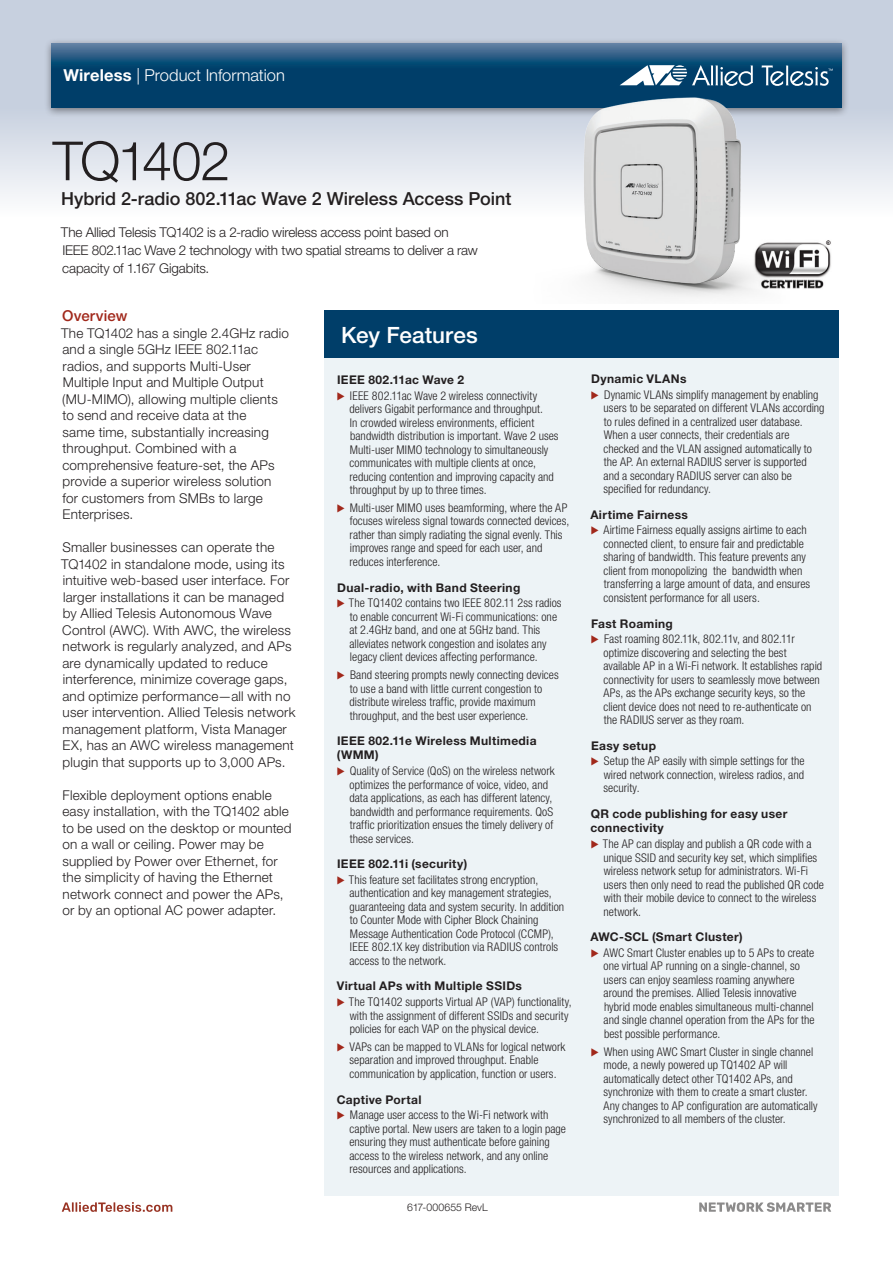
<style>
.page{position:relative;width:893px;height:1263px;background:#fff}
.page>*{position:absolute;margin:0;border:0;box-sizing:border-box;transform-origin:0 0}
.t1{font:300 54px "Helvetica Neue";letter-spacing:-.045em;color:#231f20}
.t2{font:500 22.5px "Helvetica Neue";color:#fff}
.t3{font:500 18px "Helvetica Neue";color:#231f20}
.t4{font:300 16.5px "Helvetica Neue";color:#fff}
.t5{font:500 15px "Helvetica Neue";letter-spacing:.01em;color:#a1281b}
.t6{font:300 13.5px/16.5px "Helvetica Neue";letter-spacing:.015em;color:#231f20}
.t7{font:300 13.5px/18px "Helvetica Neue";letter-spacing:-.015em;color:#231f20}
.t8{font:300 condensed 12px/13.5px "Helvetica Neue";letter-spacing:.005em;color:#231f20}
.t9{font:700 12px/14.4px "Helvetica Neue";letter-spacing:.03em;color:#231f20}
.t10{font:300 10.5px "Helvetica Neue";letter-spacing:.005em;color:#231f20}
.s1{font-weight:700}
.s2{font-weight:700;font-stretch:normal}
.s3{font-family:"Allied Telesis";font-stretch:normal;font-size:13.5px;color:#a1281b}
</style>
<div class="page">
<div style="left:324px;top:322px;width:514px;height:873px;background:#edf3f6"></div>
<div style="left:324px;top:310px;width:514px;height:47px;background:#003e69"></div>
<div style="left:0;top:0;width:893px;height:217px;background:linear-gradient(to bottom,#b9c4d7,#f0f2f6)"></div>
<div style="left:43px;top:38px;width:807px;height:80px;background:#231f20;opacity:.5"></div>
<svg style="left:51px;top:43px;width:791px;height:65px;background:#164e78"></svg>
<svg style="left:762px;top:66px;width:71px;height:21px"></svg>
<svg style="left:620px;top:65px;width:133px;height:22px"></svg>
<svg style="left:62px;top:1202px;width:110px;height:10px"></svg>
<svg style="left:699px;top:1202px;width:132px;height:10px"></svg>
<img style="left:431px;top:90px;width:455px;height:208px">
<h3 class="t4" style="left:63px;top:65px;width:223px"><span class="s1">Wireless</span> | Product Information</h3>
<h1 class="t1" style="left:53px;top:128px;width:179px">TQ1402</h1>
<h3 class="t3" style="left:61px;top:188px;width:452px">Hybrid 2-radio 802.11ac Wave 2 Wireless Access Point</h3>
<p class="t7" style="left:61px;top:223px;width:418px">The Allied Telesis TQ1402 is a 2-radio wireless access point based on<br>IEEE 802.11ac Wave 2 technology with two spatial streams to deliver a raw capacity of 1.167 Gigabits.</p>
<p class="t5" style="left:62px;top:307px;width:67px">Overview</p>
<p class="t6" style="left:61px;top:324px;width:229px">The TQ1402 has a single 2.4GHz radio and a single 5GHz IEEE 802.11ac radios, and supports Multi-User<br>Multiple Input and Multiple Output (MU-MIMO), allowing multiple clients to send and receive data at the<br>same time, substantially increasing throughput. Combined with a comprehensive feature-set, the APs provide a superior wireless solution<br>for customers from SMBs to large<br>Enterprises.</p>
<p class="t6" style="left:61px;top:539px;width:236px">Smaller businesses can operate the TQ1402 in standalone mode, using its intuitive web-based user interface. For larger installations it can be managed by Allied Telesis Autonomous Wave Control (AWC). With AWC, the wireless network is regularly analyzed, and APs are dynamically updated to reduce interference, minimize coverage gaps, and optimize performance—all with no user intervention. Allied Telesis network management platform, Vista Manager EX, has an AWC wireless management plugin that supports up to 3,000 APs.</p>
<p class="t6" style="left:62px;top:786px;width:231px">Flexible deployment options enable easy installation, with the TQ1402 able to be used on the desktop or mounted on a wall or ceiling. Power may be supplied by Power over Ethernet, for the simplicity of having the Ethernet network connect and power the APs, or by an optional AC power adapter.</p>
<h2 class="t2" style="left:324px;top:322px;width:155px"><sub>ۼ</sub> Key Features</h2>
<p class="t8" style="left:337px;top:372px;width:202px;line-height:15.6px"><span class="s2">IEEE 802.11ac Wave 2<br></span><span class="s3">ۼ</span> IEEE 802.11ac Wave 2 wireless connectivity</p>
<p class="t8" style="left:349px;top:402px;width:211px">delivers Gigabit performance and throughput.<br>In crowded wireless environments, efficient bandwidth distribution is important. Wave 2 uses Multi-user MIMO technology to simultaneously communicates with multiple clients at once, reducing contention and improving capacity and throughput by up to three times.</p>
<p class="t8" style="left:350px;top:501px;width:221px;text-indent:-13px"><span class="s3">ۼ</span> Multi-user MIMO uses beamforming, where the AP focuses wireless signal towards connected devices, rather than simply radiating the signal evenly. This improves range and speed for each user, and reduces interference.</p>
<p class="t8" style="left:337px;top:579px;width:226px;line-height:15.6px"><span class="s2">Dual-radio, with Band Steering<br></span><span class="s3">ۼ</span> The TQ1402 contains two IEEE 802.11 2ss radios</p>
<p class="t8" style="left:349px;top:610px;width:209px">to enable concurrent Wi-Fi communications: one at 2.4GHz band, and one at 5GHz band. This alleviates network congestion and isolates any legacy client devices affecting performance.</p>
<p class="t8" style="left:349px;top:668px;width:211px;text-indent:-13px"><span class="s3">ۼ</span> Band steering prompts newly connecting devices to use a band with little current congestion to distribute wireless traffic, provide maximum throughput, and the best user experience.</p>
<p class="t9" style="left:337px;top:733px;width:201px">IEEE 802.11e Wireless Multimedia (WMM)</p>
<p class="t8" style="left:349px;top:764px;width:207px;text-indent:-13px"><span class="s3">ۼ</span> Quality of Service (QoS) on the wireless network optimizes the performance of voice, video, and data applications, as each has different latency, bandwidth and performance requirements. QoS traffic prioritization ensues the timely delivery of these services.</p>
<p class="t8" style="left:337px;top:856px;width:203px;line-height:15.6px"><span class="s2">IEEE 802.11i (security)<br></span><span class="s3">ۼ</span> This feature set facilitates strong encryption,</p>
<p class="t8" style="left:349px;top:886px;width:216px">authentication and key management strategies, guaranteeing data and system security. In addition to Counter Mode with Cipher Block Chaining Message Authentication Code Protocol (CCMP), IEEE 802.1X key distribution via RADIUS controls access to the network.</p>
<p class="t8" style="left:337px;top:978px;width:236px;line-height:15.6px"><span class="s2">Virtual APs with Multiple SSIDs<br></span><span class="s3">ۼ</span> The TQ1402 supports Virtual AP (VAP) functionality,</p>
<p class="t8" style="left:350px;top:1008px;width:220px">with the assignment of different SSIDs and security policies for each VAP on the physical device.</p>
<p class="t8" style="left:349px;top:1040px;width:217px;text-indent:-13px"><span class="s3">ۼ</span> VAPs can be mapped to VLANs for logical network separation and improved throughput. Enable communication by application, function or users.</p>
<p class="t8" style="left:337px;top:1091px;width:213px;line-height:15.6px"><span class="s2">Captive Portal<br></span><span class="s3">ۼ</span> Manage user access to the Wi-Fi network with</p>
<p class="t8" style="left:349px;top:1121px;width:218px">captive portal. New users are taken to a login page ensuring they must authenticate before gaining access to the wireless network, and any online resources and applications.</p>
<p class="t10" style="left:407px;top:1201px;width:82px">617-000655 RevL</p>
<p class="t8" style="left:591px;top:371px;width:229px;line-height:15.6px"><span class="s2">Dynamic VLANs<br></span><span class="s3">ۼ</span> Dynamic VLANs simplify management by enabling</p>
<p class="t8" style="left:603px;top:401px;width:223px">users to be separated on different VLANs according to rules defined in a centralized user database.<br>When a user connects, their credentials are checked and the VLAN assigned automatically to the AP. An external RADIUS server is supported and a secondary RADIUS server can also be specified for redundancy.</p>
<p class="t8" style="left:590px;top:507px;width:218px;line-height:15.6px"><span class="s2">Airtime Fairness<br></span><span class="s3">ۼ</span> Airtime Fairness equally assigns airtime to each</p>
<p class="t8" style="left:603px;top:537px;width:208px">connected client, to ensure fair and predictable sharing of bandwidth. This feature prevents any client from monopolizing the bandwidth when transferring a large amount of data, and ensures consistent performance for all users.</p>
<p class="t8" style="left:591px;top:615px;width:205px;line-height:15.6px"><span class="s2">Fast Roaming<br></span><span class="s3">ۼ</span> Fast roaming 802.11k, 802.11v, and 802.11r</p>
<p class="t8" style="left:603px;top:646px;width:220px">optimize discovering and selecting the best available AP in a Wi-Fi network. It establishes rapid connectivity for users to seamlessly move between APs, as the APs exchange security keys, so the client device does not need to re-authenticate on the RADIUS server as they roam.</p>
<p class="t8" style="left:591px;top:738px;width:215px;line-height:15.6px"><span class="s2">Easy setup<br></span><span class="s3">ۼ</span> Setup the AP easily with simple settings for the</p>
<p class="t8" style="left:603px;top:768px;width:202px">wired network connection, wireless radios, and security.</p>
<p class="t9" style="left:590px;top:806px;width:198px">QR code publishing for easy user connectivity</p>
<p class="t8" style="left:604px;top:837px;width:222px;text-indent:-13px"><span class="s3">ۼ</span> The AP can display and publish a QR code with a unique SSID and security key set, which simplifies wireless network setup for administrators. Wi-Fi users then only need to read the published QR code with their mobile device to connect to the wireless network.</p>
<p class="t8" style="left:590px;top:929px;width:225px;line-height:15.6px"><span class="s2">AWC-SCL (Smart Cluster)<br></span><span class="s3">ۼ</span> AWC Smart Cluster enables up to 5 APs to create</p>
<p class="t8" style="left:603px;top:959px;width:213px">one virtual AP running on a single-channel, so users can enjoy seamless roaming anywhere around the premises. Allied Telesis innovative hybrid mode enables simultaneous multi-channel and single channel operation from the APs for the best possible performance.</p>
<p class="t8" style="left:603px;top:1044px;width:216px;text-indent:-13px"><span class="s3">ۼ</span> When using AWC Smart Cluster in single channel mode, a newly powered up TQ1402 AP will automatically detect other TQ1402 APs, and synchronize with them to create a smart cluster.<br>Any changes to AP configuration are automatically synchronized to all members of the cluster.</p>
</div>
